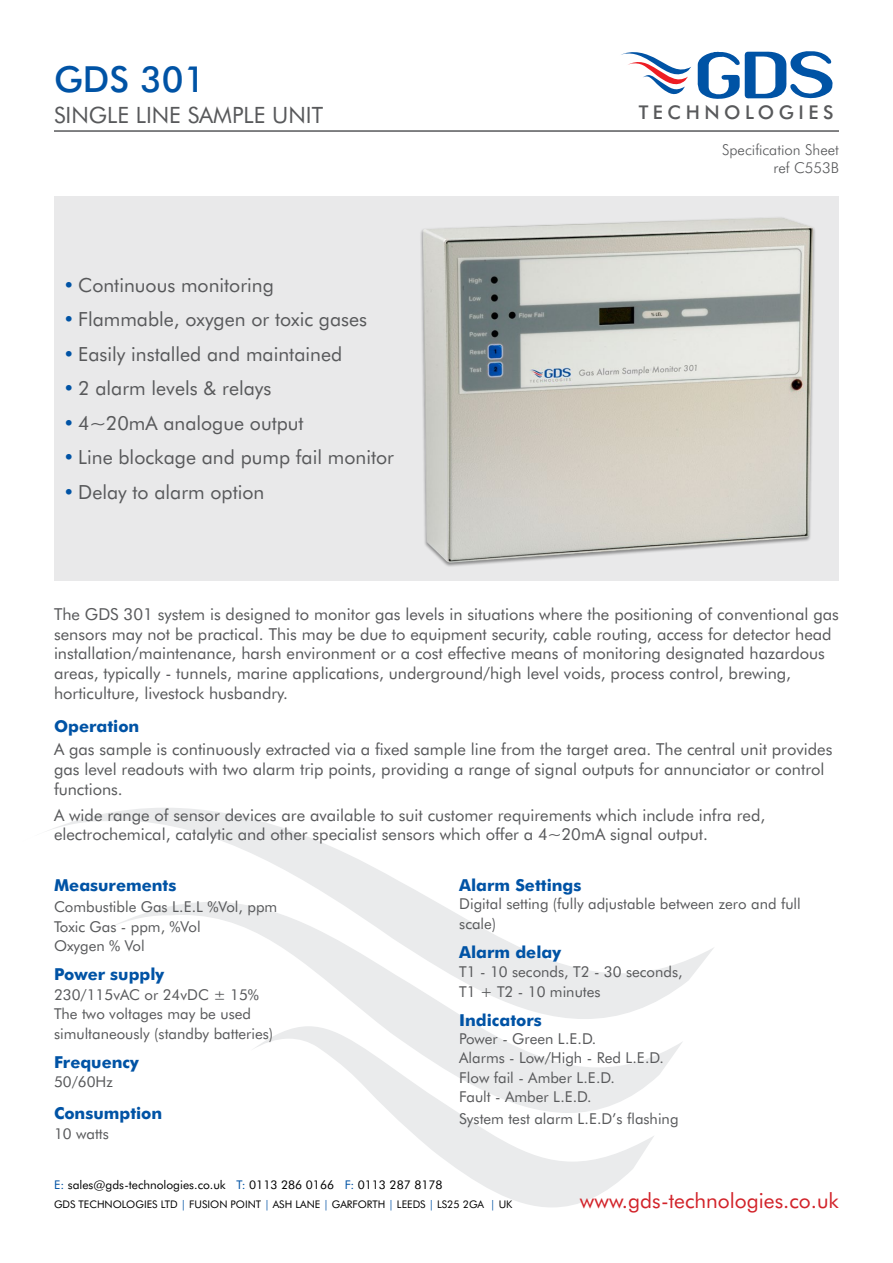
<style>
.page{position:relative;width:893px;height:1263px;background:#fff}
.page>*{position:absolute;margin:0;border:0;box-sizing:border-box;transform-origin:0 0}
.t1{font:500 36px "Futura BT";color:#0053a5}
.t2{font:22.5px "Futura BT";color:#58595b}
.t3{font:21px "Futura BT";color:#d2232a}
.t4{font:19.5px "Futura BT";color:#58595b}
.t5{font:500 18.9px "Futura BT";letter-spacing:.24em;color:#58595b}
.t6{font:16.5px/19.8px "Futura BT";color:#58595b}
.t7{font:700 16.5px "Futura BT";color:#0053a5}
.t8{font:15px/19.5px "Futura BT";color:#58595b}
.t9{font:300 15px/18px "Futura BT";color:#58595b;text-align:right}
.t10{font:12px "Futura BT";color:#000}
.t11{font:10.5px "Futura BT";color:#000}
.s1{color:#0053a5}
</style>
<div class="page">
<div style="left:54px;top:196px;width:785px;height:384px;background:#e9e9ea"></div>
<svg style="left:48px;top:808px;width:666px;height:176px"></svg>
<svg style="left:93px;top:902px;width:590px;height:176px"></svg>
<svg style="left:250px;top:1026px;width:405px;height:181px"></svg>
<svg style="left:697px;top:51px;width:136px;height:48px"></svg>
<svg style="left:621px;top:52px;width:70px;height:43px"></svg>
<hr style="left:54px;top:130px;width:785px;height:2px;background:#58595b">
<div style="left:420px;top:216px;width:396px;height:351px;background:#000;opacity:.42"></div>
<img style="left:423px;top:217px;width:390px;height:346px">
<h1 class="t1" style="left:54px;top:58px;width:153px">GDS 301</h1>
<h2 class="t2" style="left:54px;top:101px;width:25px">Single</h2>
<h2 class="t2" style="left:136px;top:101px;width:12px">line</h2>
<h2 class="t2" style="left:188px;top:101px;width:56px">sample</h2>
<h2 class="t2" style="left:272px;top:101px;width:14px">unit</h2>
<p class="t4" style="left:63px;top:273px;width:212px"><span class="s1">•</span> Continuous monitoring</p>
<p class="t4" style="left:63px;top:307px;width:305px"><span class="s1">•</span> Flammable, oxygen or toxic gases</p>
<p class="t4" style="left:63px;top:342px;width:280px"><span class="s1">•</span> Easily installed and maintained</p>
<p class="t4" style="left:63px;top:376px;width:210px"><span class="s1">•</span> 2 alarm levels &amp; relays</p>
<p class="t4" style="left:63px;top:411px;width:242px"><span class="s1">•</span> 4~20mA analogue output</p>
<p class="t4" style="left:63px;top:445px;width:332px"><span class="s1">•</span> Line blockage and pump fail monitor</p>
<p class="t4" style="left:63px;top:480px;width:203px"><span class="s1">•</span> Delay to alarm option</p>
<p class="t5" style="left:639px;top:101px;width:196px">TECHNOLOGIES</p>
<p class="t9" style="left:722px;top:140px;width:118px">Specification Sheet ref C553B</p>
<p class="t6" style="left:54px;top:604px;width:786px">The GDS 301 system is designed to monitor gas levels in situations where the positioning of conventional gas sensors may not be practical. This may be due to equipment security, cable routing, access for detector head installation/maintenance, harsh environment or a cost effective means of monitoring designated hazardous areas, typically - tunnels, marine applications, underground/high level voids, process control, brewing, horticulture, livestock husbandry.</p>
<p class="t7" style="left:54px;top:716px;width:87px">Operation</p>
<p class="t6" style="left:54px;top:739px;width:780px">A gas sample is continuously extracted via a fixed sample line from the target area. The central unit provides gas level readouts with two alarm trip points, providing a range of signal outputs for annunciator or control functions.</p>
<p class="t6" style="left:54px;top:805px;width:713px">A wide range of sensor devices are available to suit customer requirements which include infra red, electrochemical, catalytic and other specialist sensors which offer a 4~20mA signal output.</p>
<p class="t7" style="left:54px;top:875px;width:124px">Measurements</p>
<p class="t8" style="left:54px;top:897px;width:225px">Combustible Gas L.E.L %Vol, ppm<br>Toxic Gas - ppm, %Vol<br>Oxygen % Vol</p>
<p class="t7" style="left:54px;top:964px;width:112px">Power supply</p>
<p class="t8" style="left:54px;top:984px;width:221px">230/115vAC or 24vDC ± 15%<br>The two voltages may be used simultaneously (standby batteries)</p>
<p class="t7" style="left:54px;top:1052px;width:86px">Frequency</p>
<p class="t8" style="left:54px;top:1072px;width:60px">50/60Hz</p>
<p class="t7" style="left:54px;top:1103px;width:110px">Consumption</p>
<p class="t8" style="left:54px;top:1123px;width:56px">10 watts</p>
<p class="t7" style="left:459px;top:875px;width:124px">Alarm Settings</p>
<p class="t8" style="left:459px;top:894px;width:343px">Digital setting (fully adjustable between zero and full scale)</p>
<p class="t7" style="left:459px;top:942px;width:103px">Alarm delay</p>
<p class="t8" style="left:459px;top:962px;width:225px">T1 - 10 seconds, T2 - 30 seconds,<br>T1 + T2 - 10 minutes</p>
<p class="t7" style="left:459px;top:1010px;width:84px">Indicators</p>
<p class="t8" style="left:459px;top:1028px;width:206px">Power - Green L.E.D.<br>Alarms - Low/High - Red L.E.D.<br>Flow fail - Amber L.E.D.<br>Fault - Amber L.E.D.</p>
<p class="t8" style="left:459px;top:1108px;width:221px">System test alarm L.E.D’s flashing</p>
<p class="t10" style="left:54px;top:1177px;width:390px"><span class="s1">E:</span> sales@gds-technologies.co.uk <span class="s1">T:</span> 0113 286 0166 <span class="s1">F:</span> 0113 287 8178</p>
<p class="t11" style="left:54px;top:1198px;width:460px">GDS TECHNOLOGIES LTD <span class="s1">|</span> FUSION POINT <span class="s1">|</span> ASH LANE <span class="s1">|</span> GARFORTH <span class="s1">|</span> LEEDS <span class="s1">|</span> LS25 2GA <span class="s1">|</span> UK</p>
<p class="t3" style="left:580px;top:1188px;width:260px">www.gds-technologies.co.uk</p>
</div>
